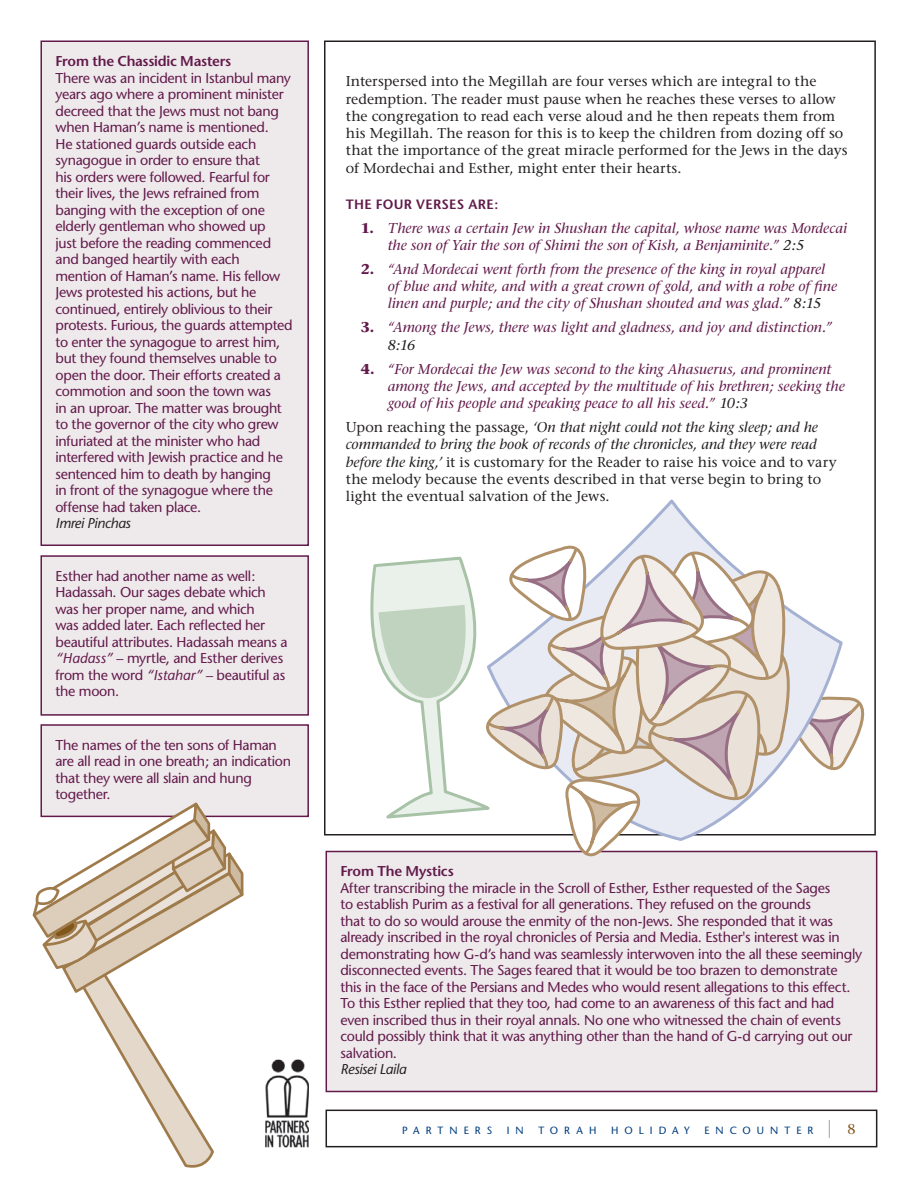
<style>
.page{position:relative;width:918px;height:1188px;background:#fff}
.page>*{position:absolute;margin:0;border:0;box-sizing:border-box;transform-origin:0 0}
.t1{font:14.25px/16.5px "Stone Sans";letter-spacing:-.02em;color:#621a4b}
.t2{font:14.25px/17.2px "Stone Serif";letter-spacing:.005em;color:#231f20}
.t3{font:italic 14.25px/17.2px "Stone Serif";color:#621a4b}
.t4{font:600 14.25px "Stone Sans";letter-spacing:-.015em;color:#621a4b}
.t5{font:italic 14.25px "Stone Sans";letter-spacing:-.025em;color:#231f20}
.t6{font:600 13.5px "Stone Sans";letter-spacing:.02em;color:#621a4b}
.t7{font:10.5px "Stone Sans";letter-spacing:.575em;color:#003d7d}
.s1{font-style:italic}
.s2{font-weight:700;font-style:normal}
.s3{color:#231f20}
.s4{font-family:"Helvetica Neue";font-weight:200;font-style:italic;font-size:18px;color:#231f20}
.s5{font-family:"Stone Serif";font-size:14.25px;color:#80561b}
</style>
<div class="page">
<div style="left:41px;top:41px;width:267px;height:504px;background:#eee9eb"></div>
<div style="left:40px;top:40px;width:269px;height:506px;border:2px solid #621a4b"></div>
<div style="left:41px;top:556px;width:267px;height:159px;background:#eee9eb"></div>
<div style="left:40px;top:555px;width:269px;height:161px;border:2px solid #621a4b"></div>
<div style="left:326px;top:851px;width:551px;height:240px;background:#eee9eb"></div>
<div style="left:326px;top:851px;width:551px;height:241px;border:2px solid #621a4b"></div>
<div style="left:41px;top:725px;width:267px;height:91px;background:#eee9eb"></div>
<div style="left:40px;top:724px;width:269px;height:93px;border:2px solid #621a4b"></div>
<img style="left:265px;top:1059px;width:44px;height:88px">
<div style="left:326px;top:1110px;width:551px;height:37px;border:2px solid #231f20"></div>
<svg style="left:32px;top:796px;width:214px;height:372px"></svg>
<svg style="left:357px;top:521px;width:521px;height:354px"></svg>
<p class="t4" style="left:56px;top:56px;width:177px">From the Chassidic Masters</p>
<p class="t1" style="left:56px;top:71px;width:239px">There was an incident in Istanbul many years ago where a prominent minister decreed that the Jews must not bang when Haman’s name is mentioned.<br>He stationed guards outside each synagogue in order to ensure that<br>his orders were followed. Fearful for their lives, the Jews refrained from banging with the exception of one elderly gentleman who showed up<br>just before the reading commenced and banged heartily with each mention of Haman’s name. His fellow Jews protested his actions, but he continued, entirely oblivious to their protests. Furious, the guards attempted to enter the synagogue to arrest him, but they found themselves unable to open the door. Their efforts created a commotion and soon the town was<br>in an uproar. The matter was brought to the governor of the city who grew infuriated at the minister who had interfered with Jewish practice and he sentenced him to death by hanging<br>in front of the synagogue where the offense had taken place.</p>
<p class="t5" style="left:56px;top:518px;width:77px">Imrei Pinchas</p>
<p class="t1" style="left:56px;top:569px;width:234px">Esther had another name as well:<br>Hadassah. Our sages debate which was her proper name, and which<br>was added later. Each reflected her beautiful attributes. Hadassah means a <span class="s1">“Hadass”</span> – myrtle, and Esther derives from the word <span class="s1">“Istahar”</span> – beautiful as the moon.</p>
<p class="t1" style="left:56px;top:738px;width:237px">The names of the ten sons of Haman are all read in one breath; an indication that they were all slain and hung together.</p>
<p class="t2" style="left:346px;top:74px;width:504px">Interspersed into the Megillah are four verses which are integral to the redemption. The reader must pause when he reaches these verses to allow the congregation to read each verse aloud and he then repeats them from his Megillah. The reason for this is to keep the children from dozing off so that the importance of the great miracle performed for the Jews in the days of Mordechai and Esther, might enter their hearts.</p>
<p class="t6" style="left:346px;top:199px;width:154px">THE FOUR VERSES ARE:</p>
<p class="t3" style="left:388px;top:221px;width:461px;text-indent:-27px"><span class="s2">1.</span> There was a certain Jew in Shushan the capital, whose name was Mordecai the son of Yair the son of Shimi the son of Kish, a Benjaminite.” <span class="s3">2:5</span></p>
<p class="t3" style="left:388px;top:262px;width:451px;text-indent:-27px"><span class="s2">2.</span> “And Mordecai went forth from the presence of the king in royal apparel of blue and white, and with a great crown of gold, and with a robe of fine linen and purple; and the city of Shushan shouted and was glad.” <span class="s3">8:15</span></p>
<p class="t3" style="left:388px;top:320px;width:446px;text-indent:-27px"><span class="s2">3.</span> “Among the Jews, there was light and gladness, and joy and distinction.”<br><span class="s3">8:16</span></p>
<p class="t3" style="left:388px;top:362px;width:459px;text-indent:-27px"><span class="s2">4.</span> “For Mordecai the Jew was second to the king Ahasuerus, and prominent among the Jews, and accepted by the multitude of his brethren; seeking the good of his people and speaking peace to all his seed.” <span class="s3">10:3</span></p>
<p class="t2" style="left:346px;top:420px;width:492px">Upon reaching the passage, <span class="s1">‘On that night could not the king sleep; and he commanded to bring the book of records of the chronicles, and they were read before the king,’</span> it is customary for the Reader to raise his voice and to vary the melody because the events described in that verse begin to bring to light the eventual salvation of the Jews.</p>
<p class="t4" style="left:341px;top:866px;width:115px">From The Mystics</p>
<p class="t1" style="left:341px;top:881px;width:523px">After transcribing the miracle in the Scroll of Esther, Esther requested of the Sages<br>to establish Purim as a festival for all generations. They refused on the grounds<br>that to do so would arouse the enmity of the non-Jews. She responded that it was already inscribed in the royal chronicles of Persia and Media. Esther's interest was in demonstrating how G-d’s hand was seamlessly interwoven into the all these seemingly disconnected events. The Sages feared that it would be too brazen to demonstrate this in the face of the Persians and Medes who would resent allegations to this effect.<br>To this Esther replied that they too, had come to an awareness of this fact and had even inscribed thus in their royal annals. No one who witnessed the chain of events could possibly think that it was anything other than the hand of G-d carrying out our salvation.</p>
<p class="t5" style="left:341px;top:1064px;width:67px">Resisei Laila</p>
<p class="t7" style="left:402px;top:1127px;width:92px">PARTNERS</p>
<p class="t7" style="left:507px;top:1127px;width:19px">I N</p>
<p class="t7" style="left:538px;top:1127px;width:60px">TORAH</p>
<p class="t7" style="left:611px;top:1127px;width:80px">HOLIDAY</p>
<p class="t7" style="left:704px;top:1127px;width:153px">ENCOUNTER <span class="s4">|</span> <span class="s5">8</span></p>
</div>
